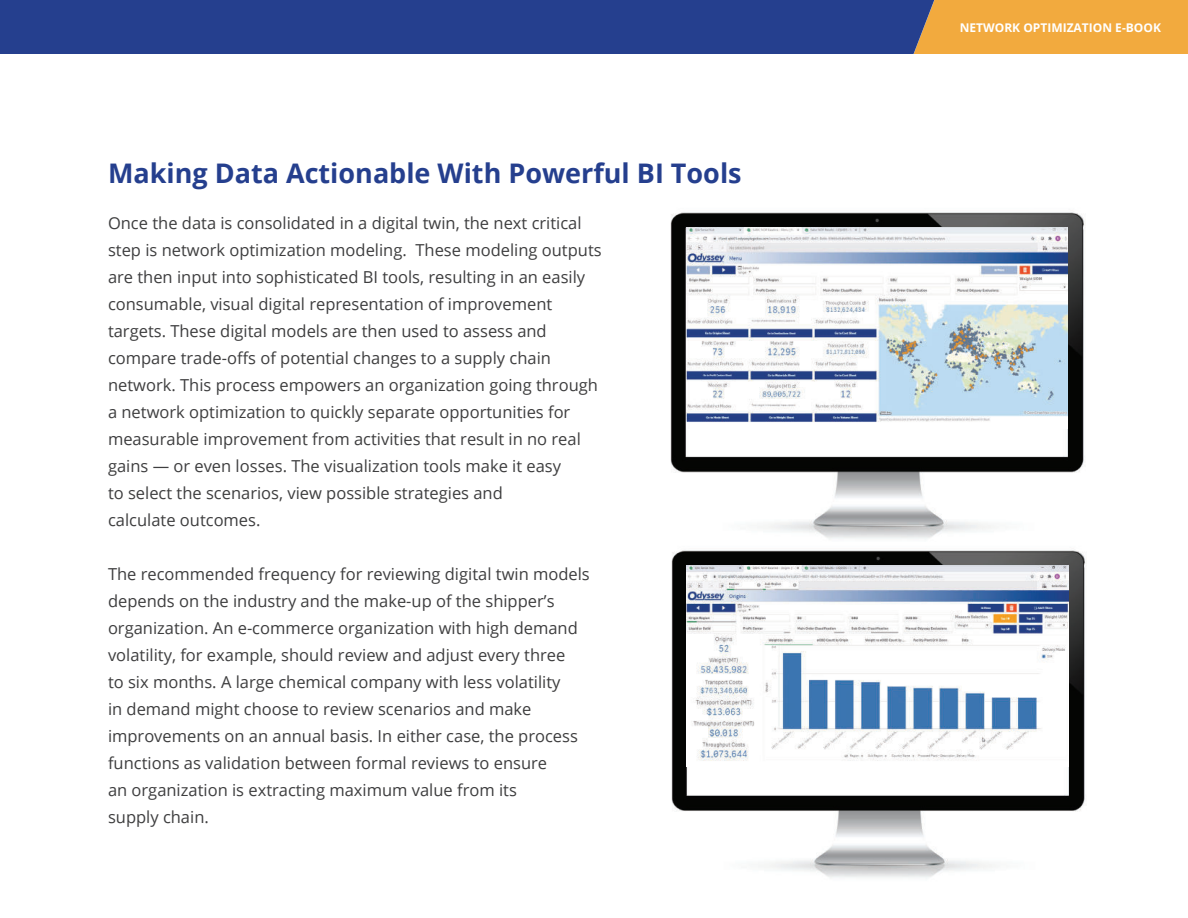
<style>
.page{position:relative;width:1188px;height:918px;background:#fff}
.page>*{position:absolute;margin:0;border:0;box-sizing:border-box;transform-origin:0 0}
.t1{font:700 27px "Open Sans";color:#253f8e}
.t2{font:16.5px/27px "Open Sans";color:#3e3e3f}
.t3{font:700 12px "Open Sans";color:#fff}
</style>
<div class="page">
<div style="left:934px;top:0;width:254px;height:54px;background:#f2aa3e"></div>
<div style="left:0;top:0;width:934px;height:54px;background:#253f8e"></div>
<img style="left:670px;top:212px;width:416px;height:667px">
<img style="left:686px;top:227px;width:381px;height:201px">
<img style="left:687px;top:566px;width:381px;height:201px">
<h1 class="t1" style="left:108px;top:162px;width:635px">Making Data Actionable With Powerful BI Tools</h1>
<p class="t2" style="left:108px;top:211px;width:495px">Once the data is consolidated in a digital twin, the next critical step is network optimization modeling. These modeling outputs are then input into sophisticated BI tools, resulting in an easily consumable, visual digital representation of improvement targets. These digital models are then used to assess and compare trade-offs of potential changes to a supply chain network. This process empowers an organization going through a network optimization to quickly separate opportunities for measurable improvement from activities that result in no real gains — or even losses. The visualization tools make it easy<br>to select the scenarios, view possible strategies and<br>calculate outcomes.</p>
<p class="t2" style="left:108px;top:562px;width:483px">The recommended frequency for reviewing digital twin models depends on the industry and the make-up of the shipper’s organization. An e-commerce organization with high demand volatility, for example, should review and adjust every three<br>to six months. A large chemical company with less volatility<br>in demand might choose to review scenarios and make improvements on an annual basis. In either case, the process functions as validation between formal reviews to ensure<br>an organization is extracting maximum value from its<br>supply chain.</p>
<p class="t3" style="left:960px;top:20px;width:203px">NETWORK OPTIMIZATION E-BOOK</p>
</div>
